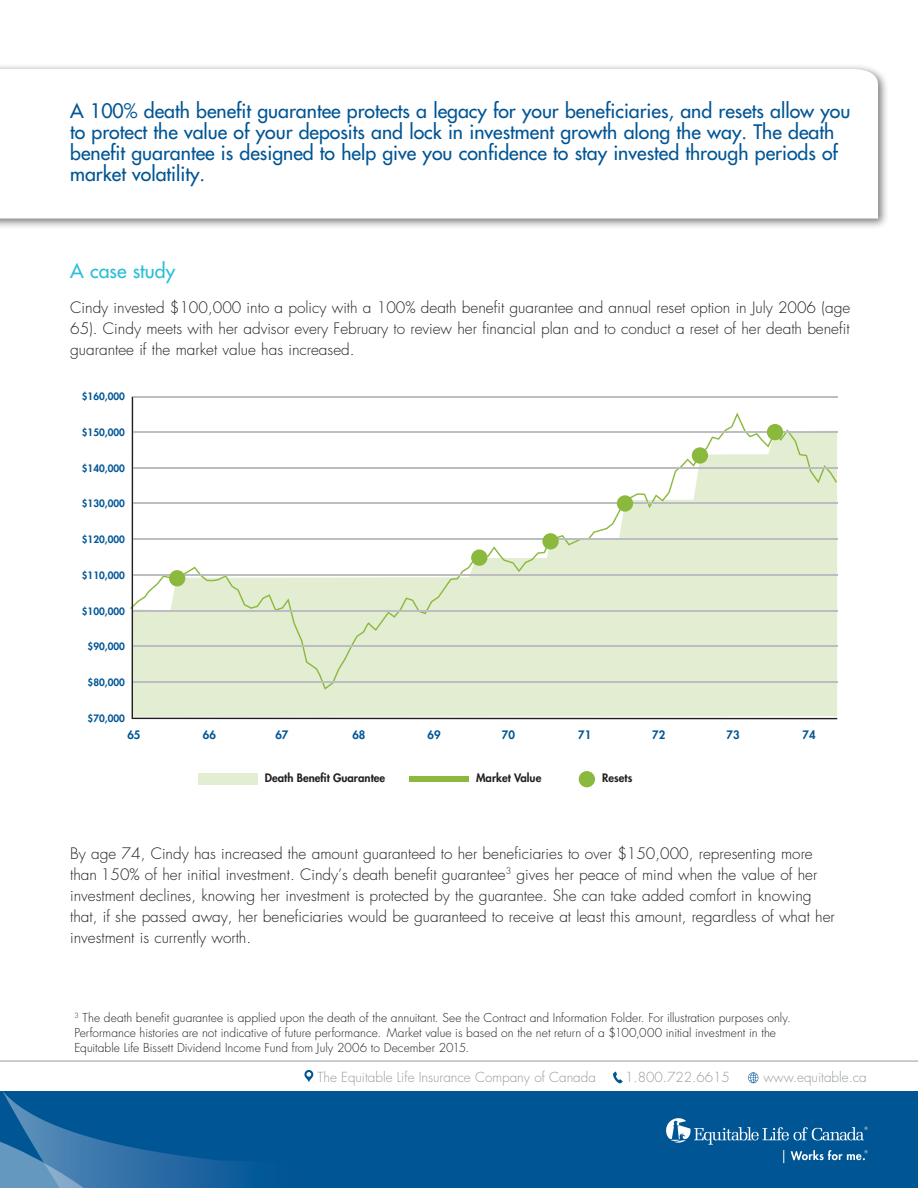
<style>
.page{position:relative;width:918px;height:1188px;background:#fff}
.page>*{position:absolute;margin:0;border:0;box-sizing:border-box;transform-origin:0 0}
.t1{font:500 19.5px/21px "Futura Std";color:#005595}
.t2{font:500 19.5px "Futura Std";color:#2cbdd8}
.t3{font:300 15.3px/21px "Futura Std";color:#231f20;text-align:justify}
.t4{font:300 13.5px "Futura Std";color:#959ca1}
.Equitable{font:300 12px/15px "Futura Std";letter-spacing:.005em;color:#231f20}
.t5{font:800 11.4px "Futura Std";color:#231f20}
.t6{font:800 11.4px "Futura Std";color:#005595}
.t7{font:800 9.9px "Futura Std";color:#005595}
</style>
<div class="page">
<div style="left:0;top:64px;width:889px;height:166px;background:#231f20;opacity:.6"></div>
<svg style="left:0;top:67px;width:878px;height:152px"></svg>
<svg style="left:132px;top:397px;width:705px;height:322px;fill:#e3edd2"></svg>
<hr style="left:133px;top:396px;width:704px;height:1px;background:#bcbdc0">
<hr style="left:133px;top:431px;width:704px;height:2px;background:#bcbdc0">
<hr style="left:133px;top:467px;width:704px;height:1px;background:#bcbdc0">
<hr style="left:133px;top:503px;width:704px;height:1px;background:#bcbdc0">
<hr style="left:133px;top:539px;width:704px;height:1px;background:#bcbdc0">
<hr style="left:133px;top:575px;width:704px;height:1px;background:#bcbdc0">
<hr style="left:133px;top:610px;width:704px;height:1px;background:#bcbdc0">
<hr style="left:133px;top:645px;width:704px;height:2px;background:#bcbdc0">
<hr style="left:133px;top:682px;width:704px;height:1px;background:#bcbdc0">
<div style="left:471px;top:550px;width:16px;height:16px;background:#8ab93d;border-radius:50%"></div>
<div style="left:542px;top:533px;width:17px;height:17px;background:#8ab93d;border-radius:50%"></div>
<div style="left:617px;top:495px;width:16px;height:17px;background:#8ab93d;border-radius:50%"></div>
<div style="left:692px;top:447px;width:16px;height:17px;background:#8ab93d;border-radius:50%"></div>
<div style="left:767px;top:424px;width:16px;height:16px;background:#8ab93d;border-radius:50%"></div>
<div style="left:169px;top:570px;width:16px;height:16px;background:#8ab93d;border-radius:50%"></div>
<div style="left:198px;top:774px;width:60px;height:11px;background:#e3edd2"></div>
<div style="left:410px;top:776px;width:59px;height:6px;background:#8ab93d"></div>
<div style="left:579px;top:771px;width:16px;height:16px;background:#8ab93d;border-radius:50%"></div>
<hr style="left:0;top:1061px;width:918px;height:1px;background:#959ca1">
<div style="left:0;top:1092px;width:909px;height:96px;background:#005595"></div>
<svg style="left:0;top:1092px;width:243px;height:96px"></svg>
<svg style="left:666px;top:1118px;width:202px;height:45px"></svg>
<svg style="left:613px;top:1072px;width:10px;height:11px"></svg>
<svg style="left:304px;top:1070px;width:9px;height:12px"></svg>
<svg style="left:748px;top:1072px;width:10px;height:11px"></svg>
<p class="t1" style="left:70px;top:101px;width:782px">A 100% death benefit guarantee protects a legacy for your beneficiaries, and resets allow you to protect the value of your deposits and lock in investment growth along the way. The death benefit guarantee is designed to help give you confidence to stay invested through periods of market volatility.</p>
<p class="t2" style="left:70px;top:259px;width:106px">A case study</p>
<p class="t3" style="left:70px;top:297px;width:782px">Cindy invested $100,000 into a policy with a 100% death benefit guarantee and annual reset option in July 2006 (age 65). Cindy meets with her advisor every February to review her financial plan and to conduct a reset of her death benefit guarantee if the market value has increased.</p>
<p class="t7" style="left:82px;top:390px;width:45px">$160,000</p>
<p class="t7" style="left:82px;top:426px;width:45px">$150,000</p>
<p class="t7" style="left:82px;top:462px;width:45px">$140,000</p>
<p class="t7" style="left:82px;top:498px;width:45px">$130,000</p>
<p class="t7" style="left:82px;top:533px;width:45px">$120,000</p>
<p class="t7" style="left:82px;top:569px;width:45px">$110,000</p>
<p class="t7" style="left:82px;top:605px;width:45px">$100,000</p>
<p class="t7" style="left:88px;top:640px;width:39px">$90,000</p>
<p class="t7" style="left:88px;top:676px;width:39px">$80,000</p>
<p class="t7" style="left:88px;top:712px;width:39px">$70,000</p>
<p class="t6" style="left:127px;top:727px;width:15px">65</p>
<p class="t6" style="left:203px;top:727px;width:15px">66</p>
<p class="t6" style="left:275px;top:727px;width:15px">67</p>
<p class="t6" style="left:352px;top:727px;width:15px">68</p>
<p class="t6" style="left:428px;top:727px;width:15px">69</p>
<p class="t6" style="left:502px;top:727px;width:15px">70</p>
<p class="t6" style="left:578px;top:727px;width:15px">71</p>
<p class="t6" style="left:652px;top:727px;width:15px">72</p>
<p class="t6" style="left:726px;top:727px;width:15px">73</p>
<p class="t6" style="left:802px;top:727px;width:15px">74</p>
<p class="t5" style="left:265px;top:771px;width:122px">Death Benefit Guarantee</p>
<p class="t5" style="left:476px;top:771px;width:67px">Market Value</p>
<p class="t5" style="left:602px;top:771px;width:32px">Resets</p>
<p class="t3" style="left:70px;top:843px;width:766px;text-align:left">By age 74, Cindy has increased the amount guaranteed to her beneficiaries to over $150,000, representing more than 150% of her initial investment. Cindy’s death benefit guarantee<sup>3</sup> gives her peace of mind when the value of her investment declines, knowing her investment is protected by the guarantee. She can take added comfort in knowing that, if she passed away, her beneficiaries would be guaranteed to receive at least this amount, regardless of what her investment is currently worth.</p>
<p class="Equitable" style="left:75px;top:1011px;width:718px"><sup>3</sup> The death benefit guarantee is applied upon the death of the annuitant. See the Contract and Information Folder. For illustration purposes only.<br>Performance histories are not indicative of future performance. Market value is based on the net return of a $100,000 initial investment in the<br>Equitable Life Bissett Dividend Income Fund from July 2006 to December 2015.</p>
<p class="t4" style="left:317px;top:1069px;width:280px">The Equitable Life Insurance Company of Canada</p>
<p class="t4" style="left:625px;top:1069px;width:106px">1.800.722.6615</p>
<p class="t4" style="left:763px;top:1069px;width:105px">www.equitable.ca</p>
</div>
